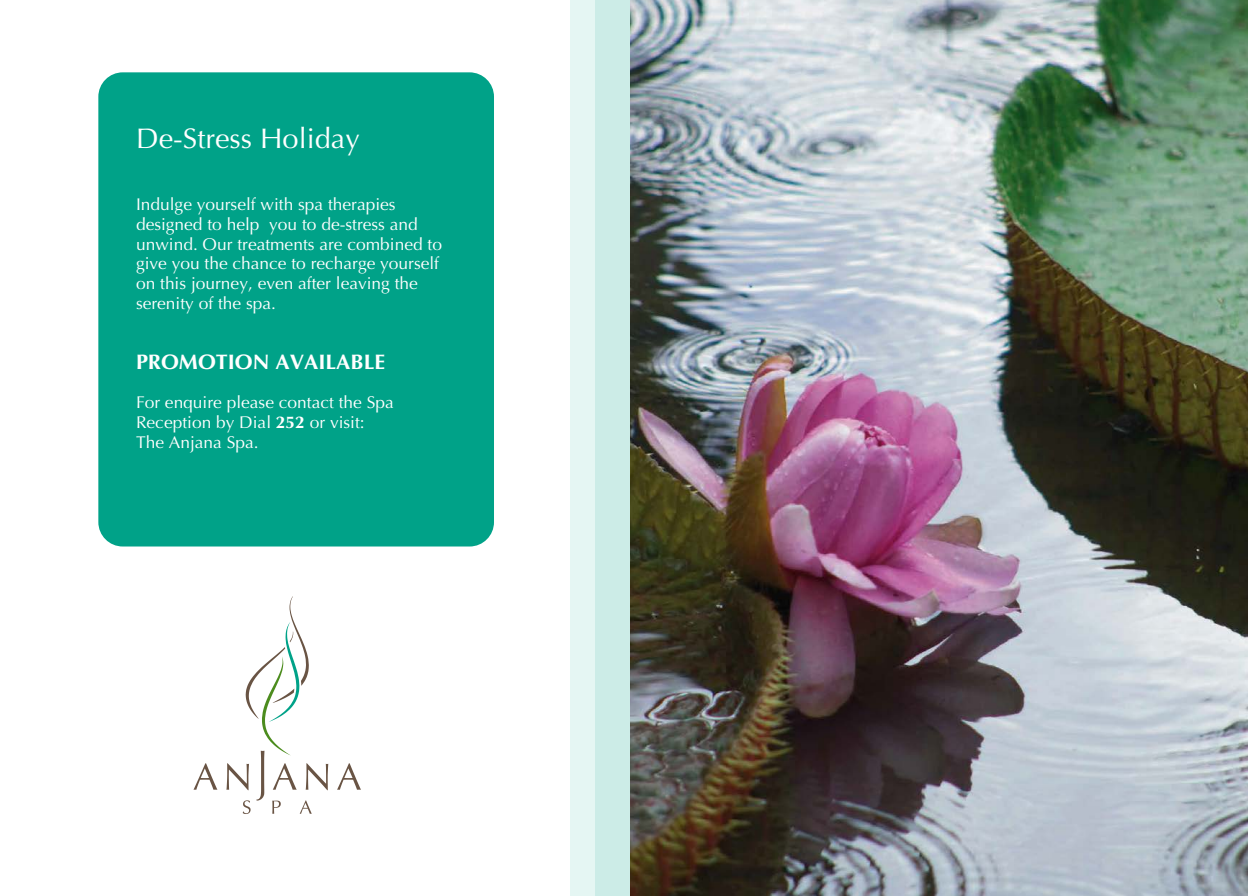
<style>
.page{position:relative;width:1248px;height:896px;background:#fff}
.page>*{position:absolute;margin:0;border:0;box-sizing:border-box;transform-origin:0 0}
.t1{font:28.4px "Optima";color:#fff}
.t2{font:700 21px "Optima";color:#fff}
.t3{font:17px/19.8px "Optima";color:#fff}
.s1{font-weight:700}
</style>
<div class="page">
<div style="left:98px;top:72px;width:396px;height:474px;background:#00a288;border-radius:24px"></div>
<svg style="left:193px;top:763px;width:24px;height:27px"></svg>
<svg style="left:337px;top:763px;width:24px;height:27px"></svg>
<svg style="left:226px;top:596px;width:102px;height:218px"></svg>
<img style="left:629px;top:0;width:618px;height:896px">
<div style="left:570px;top:0;width:24px;height:896px;background:#e5f6f3"></div>
<div style="left:594px;top:0;width:35px;height:896px;background:#ccece7"></div>
<h1 class="t1" style="left:136px;top:126px;width:225px">De-Stress Holiday</h1>
<p class="t3" style="left:136px;top:196px;width:307px">Indulge yourself with spa therapies designed to help you to de-stress and unwind. Our treatments are combined to give you the chance to recharge yourself on this journey, even after leaving the serenity of the spa.</p>
<p class="t2" style="left:136px;top:349px;width:250px">PROMOTION AVAILABLE</p>
<p class="t3" style="left:136px;top:394px;width:259px">For enquire please contact the Spa<br>Reception by Dial <span class="s1">252</span> or visit:<br>The Anjana Spa.</p>
</div>
